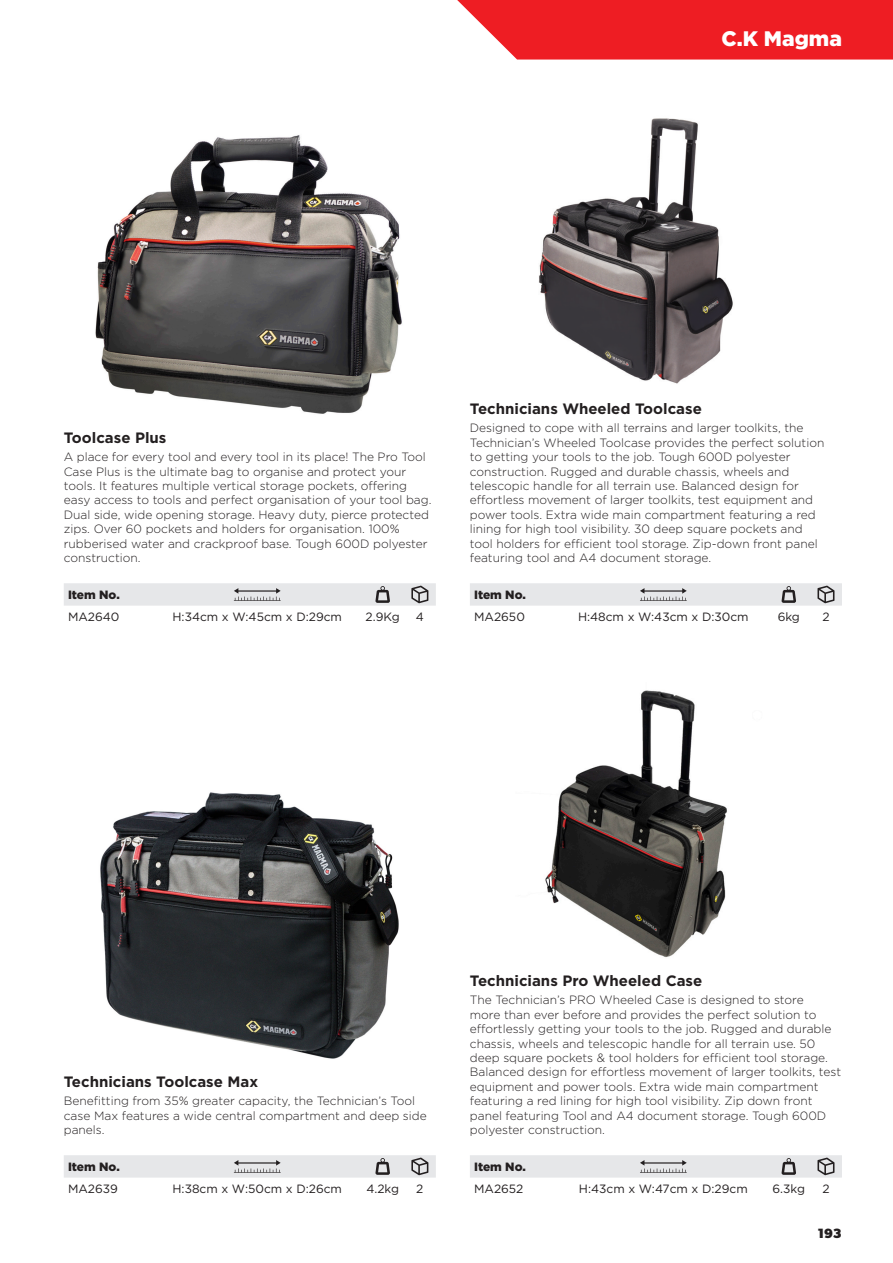
<style>
.page{position:relative;width:893px;height:1263px;background:#fff}
.page>*{position:absolute;margin:0;border:0;box-sizing:border-box;transform-origin:0 0}
.Product_Section{font:900 21px "Gotham";color:#fff}
.Product_Name{font:700 15px "Gotham";color:#231f20}
.t1{font:700 13.5px "Gibson";color:#231f20}
.Product_Description{font:300 12px/14.4px "Gotham";color:#231f20}
.Table_Text_C{font:12px "Gotham";color:#231f20}
.Table_Heading_L{font:900 12px "Gotham";color:#231f20}
.Table_Text_SKU{font:12px "Gotham";color:#231f20}
</style>
<div class="page">
<svg style="left:457px;top:0;width:436px;height:60px;background:#ef2e34"></svg>
<img style="left:95px;top:135px;width:307px;height:279px">
<svg style="left:64px;top:583px;width:372px;height:23px;background:#dedfe1"></svg>
<img style="left:100px;top:792px;width:299px;height:267px">
<svg style="left:64px;top:1155px;width:372px;height:22px;background:#dddee0"></svg>
<img style="left:539px;top:118px;width:194px;height:266px">
<svg style="left:470px;top:583px;width:372px;height:23px;background:#dedfe1"></svg>
<img style="left:545px;top:690px;width:182px;height:268px">
<svg style="left:470px;top:1155px;width:372px;height:22px;background:#dddee0"></svg>
<p class="Product_Section" style="left:721px;top:24px;width:122px">C.K Magma</p>
<p class="Product_Name" style="left:64px;top:427px;width:104px">Toolcase Plus</p>
<p class="Product_Description" style="left:64px;top:449px;width:369px">A place for every tool and every tool in its place! The Pro Tool Case Plus is the ultimate bag to organise and protect your tools. It features multiple vertical storage pockets, offering easy access to tools and perfect organisation of your tool bag.<br>Dual side, wide opening storage. Heavy duty, pierce protected zips. Over 60 pockets and holders for organisation. 100% rubberised water and crackproof base. Tough 600D polyester construction.</p>
<p class="Table_Heading_L" style="left:68px;top:587px;width:53px">Item No.</p>
<p class="Table_Text_SKU" style="left:68px;top:609px;width:53px">MA2640</p>
<p class="Table_Text_C" style="left:172px;top:609px;width:171px">H:34cm x W:45cm x D:29cm</p>
<p class="Table_Text_C" style="left:366px;top:609px;width:36px">2.9Kg</p>
<p class="Table_Text_C" style="left:416px;top:609px;width:10px">4</p>
<p class="Product_Name" style="left:470px;top:398px;width:234px">Technicians Wheeled Toolcase</p>
<p class="Product_Description" style="left:470px;top:421px;width:356px">Designed to cope with all terrains and larger toolkits, the Technician’s Wheeled Toolcase provides the perfect solution to getting your tools to the job. Tough 600D polyester construction. Rugged and durable chassis, wheels and telescopic handle for all terrain use. Balanced design for effortless movement of larger toolkits, test equipment and power tools. Extra wide main compartment featuring a red lining for high tool visibility. 30 deep square pockets and tool holders for efficient tool storage. Zip-down front panel featuring tool and A4 document storage.</p>
<p class="Table_Heading_L" style="left:474px;top:587px;width:53px">Item No.</p>
<p class="Table_Text_SKU" style="left:474px;top:609px;width:52px">MA2650</p>
<p class="Table_Text_C" style="left:578px;top:609px;width:172px">H:48cm x W:43cm x D:30cm</p>
<p class="Table_Text_C" style="left:778px;top:609px;width:24px">6kg</p>
<p class="Table_Text_C" style="left:822px;top:609px;width:9px">2</p>
<p class="Product_Name" style="left:64px;top:1071px;width:196px">Technicians Toolcase Max</p>
<p class="Product_Description" style="left:64px;top:1093px;width:364px">Benefitting from 35% greater capacity, the Technician’s Tool case Max features a wide central compartment and deep side panels.</p>
<p class="Table_Heading_L" style="left:68px;top:1159px;width:53px">Item No.</p>
<p class="Table_Text_SKU" style="left:68px;top:1181px;width:51px">MA2639</p>
<p class="Table_Text_C" style="left:172px;top:1181px;width:171px">H:38cm x W:50cm x D:26cm</p>
<p class="Table_Text_C" style="left:366px;top:1181px;width:34px">4.2kg</p>
<p class="Table_Text_C" style="left:416px;top:1181px;width:9px">2</p>
<p class="Product_Name" style="left:470px;top:970px;width:234px">Technicians Pro Wheeled Case</p>
<p class="Product_Description" style="left:470px;top:992px;width:373px">The Technician’s PRO Wheeled Case is designed to store<br>more than ever before and provides the perfect solution to effortlessly getting your tools to the job. Rugged and durable chassis, wheels and telescopic handle for all terrain use. 50 deep square pockets &amp; tool holders for efficient tool storage.<br>Balanced design for effortless movement of larger toolkits, test equipment and power tools. Extra wide main compartment featuring a red lining for high tool visibility. Zip down front panel featuring Tool and A4 document storage. Tough 600D polyester construction.</p>
<p class="Table_Heading_L" style="left:474px;top:1159px;width:53px">Item No.</p>
<p class="Table_Text_SKU" style="left:474px;top:1181px;width:51px">MA2652</p>
<p class="Table_Text_C" style="left:579px;top:1181px;width:170px">H:43cm x W:47cm x D:29cm</p>
<p class="Table_Text_C" style="left:772px;top:1181px;width:34px">6.3kg</p>
<p class="Table_Text_C" style="left:822px;top:1181px;width:9px">2</p>
<p class="t1" style="left:817px;top:1225px;width:26px">193</p>
</div>
